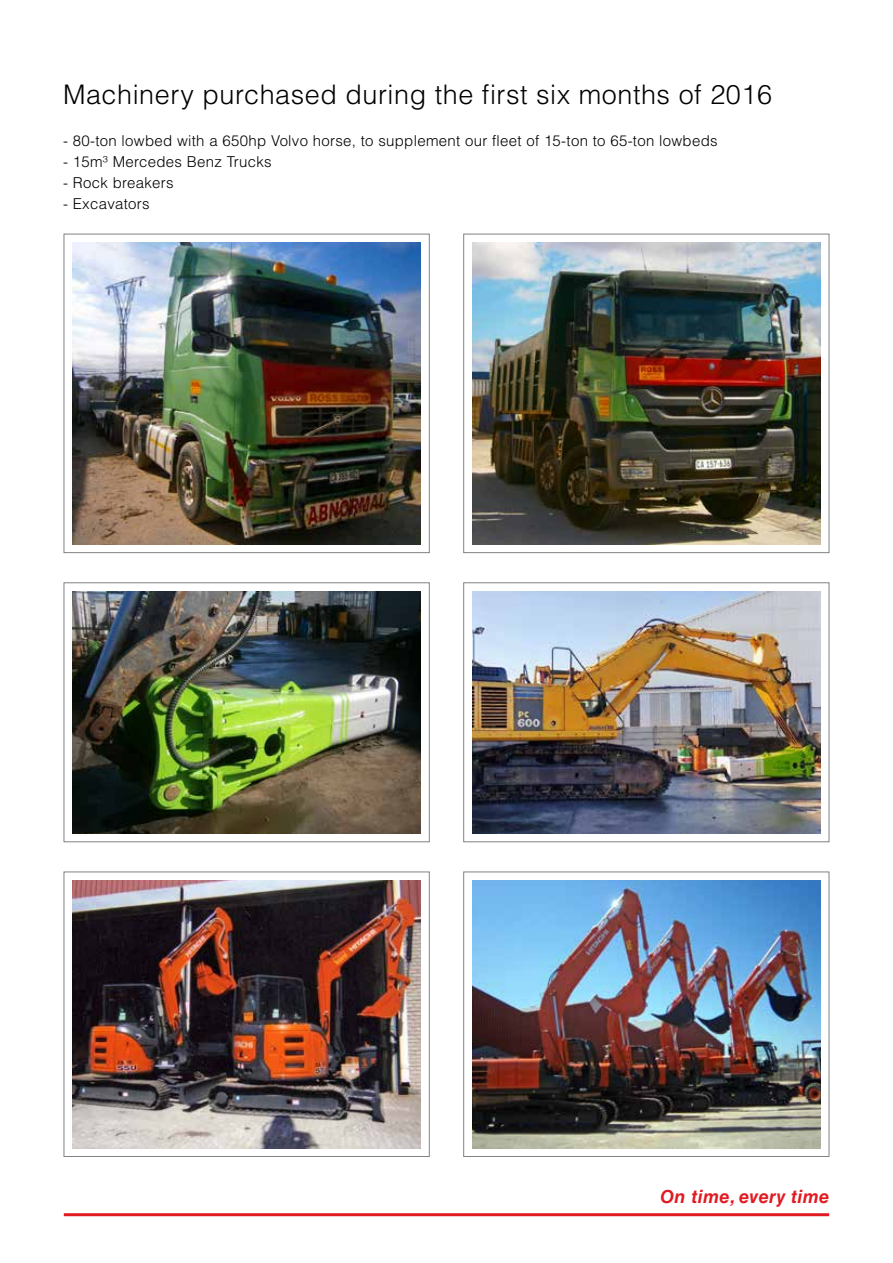
<style>
.page{position:relative;width:893px;height:1263px;background:#fff}
.page>*{position:absolute;margin:0;border:0;box-sizing:border-box;transform-origin:0 0}
.t1{font:300 27px "Helvetica LT Std";letter-spacing:.02em;color:#000}
.t2{font:italic 700 18px "Helvetica LT Std";letter-spacing:.02em;color:#e11b22}
.t3{font:300 15px "Helvetica LT Std";letter-spacing:.02em;color:#000}
</style>
<div class="page">
<hr style="left:64px;top:1213px;width:765px;height:3px;background:#e11b22">
<img style="left:72px;top:242px;width:349px;height:302px">
<div style="left:64px;top:234px;width:366px;height:319px;border:1px solid #808285"></div>
<img style="left:472px;top:242px;width:349px;height:302px">
<div style="left:463px;top:234px;width:366px;height:319px;border:1px solid #808285"></div>
<img style="left:472px;top:880px;width:349px;height:268px">
<div style="left:463px;top:872px;width:366px;height:285px;border:1px solid #808285"></div>
<img style="left:72px;top:880px;width:349px;height:268px">
<div style="left:64px;top:872px;width:366px;height:285px;border:1px solid #808285"></div>
<img style="left:72px;top:591px;width:349px;height:242px">
<div style="left:64px;top:582px;width:366px;height:260px;border:1px solid #808285"></div>
<img style="left:472px;top:591px;width:349px;height:242px">
<div style="left:463px;top:582px;width:366px;height:260px;border:1px solid #808285"></div>
<h1 class="t1" style="left:63px;top:78px;width:710px">Machinery purchased during the first six months of 2016</h1>
<p class="t3" style="left:63px;top:132px;width:656px">- 80-ton lowbed with a 650hp Volvo horse, to supplement our fleet of 15-ton to 65-ton lowbeds</p>
<p class="t3" style="left:63px;top:153px;width:210px">- 15m³ Mercedes Benz Trucks</p>
<p class="t3" style="left:63px;top:174px;width:112px">- Rock breakers</p>
<p class="t3" style="left:63px;top:195px;width:88px">- Excavators</p>
<p class="t2" style="left:660px;top:1186px;width:170px">On time, every time</p>
</div>
